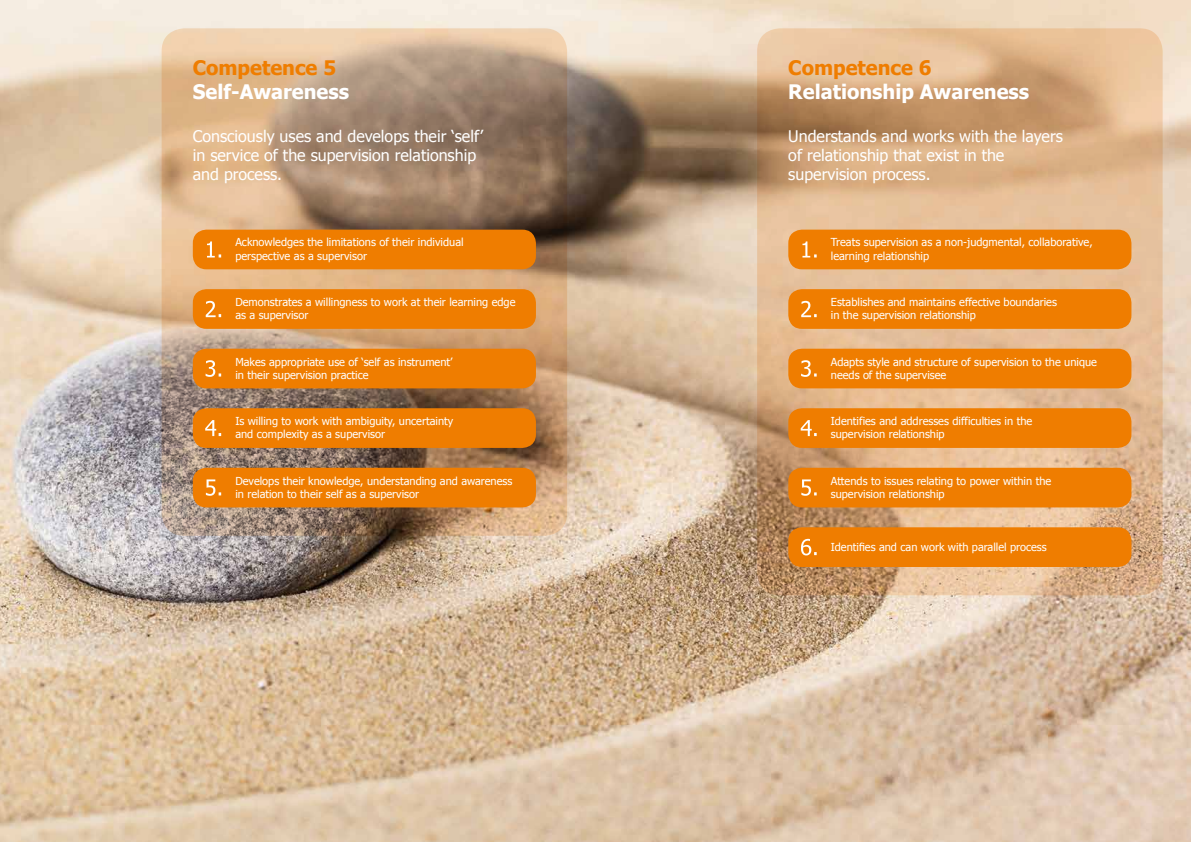
<style>
.page{position:relative;width:1191px;height:842px;background:#fff}
.page>*{position:absolute;margin:0;border:0;box-sizing:border-box;transform-origin:0 0}
.t1{font:700 20px "Tahoma";color:#fff}
.t2{font:700 20px "Tahoma";color:#ef7d00}
.t3{font:16px/19.2px "Tahoma";color:#fff}
.t4{font:11px/13.2px "Tahoma";color:#fff}
</style>
<div class="page">
<img style="left:0;top:0;width:1191px;height:842px">
<svg style="left:757px;top:28px;width:405px;height:567px"></svg>
<svg style="left:162px;top:28px;width:405px;height:508px"></svg>
<div style="left:193px;top:230px;width:343px;height:39px;background:#ef7d00;border-radius:14px"></div>
<svg style="left:207px;top:241px;width:14px;height:16px"></svg>
<div style="left:193px;top:349px;width:343px;height:39px;background:#ef7d00;border-radius:14px"></div>
<svg style="left:206px;top:360px;width:15px;height:17px"></svg>
<div style="left:193px;top:289px;width:343px;height:40px;background:#ef7d00;border-radius:14px"></div>
<svg style="left:206px;top:301px;width:15px;height:16px"></svg>
<div style="left:193px;top:468px;width:343px;height:39px;background:#ef7d00;border-radius:14px"></div>
<svg style="left:206px;top:479px;width:15px;height:17px"></svg>
<div style="left:193px;top:408px;width:343px;height:40px;background:#ef7d00;border-radius:14px"></div>
<svg style="left:205px;top:420px;width:16px;height:16px"></svg>
<div style="left:788px;top:230px;width:343px;height:39px;background:#ef7d00;border-radius:14px"></div>
<div style="left:788px;top:289px;width:343px;height:40px;background:#ef7d00;border-radius:14px"></div>
<div style="left:788px;top:349px;width:343px;height:39px;background:#ef7d00;border-radius:14px"></div>
<div style="left:788px;top:408px;width:343px;height:40px;background:#ef7d00;border-radius:14px"></div>
<div style="left:788px;top:468px;width:343px;height:39px;background:#ef7d00;border-radius:14px"></div>
<div style="left:788px;top:527px;width:343px;height:40px;background:#ef7d00;border-radius:14px"></div>
<svg style="left:802px;top:241px;width:14px;height:16px"></svg>
<svg style="left:800px;top:420px;width:16px;height:16px"></svg>
<svg style="left:801px;top:360px;width:15px;height:17px"></svg>
<svg style="left:801px;top:301px;width:15px;height:16px"></svg>
<svg style="left:801px;top:539px;width:15px;height:16px"></svg>
<svg style="left:801px;top:479px;width:15px;height:17px"></svg>
<h1 class="t2" style="left:193px;top:54px;width:145px">Competence 5</h1>
<h1 class="t1" style="left:193px;top:78px;width:158px">Self-Awareness</h1>
<h2 class="t3" style="left:193px;top:126px;width:292px">Consciously uses and develops their ‘self’ in service of the supervision relationship and process.</h2>
<p class="t4" style="left:235px;top:235px;width:230px">Acknowledges the limitations of their individual perspective as a supervisor</p>
<p class="t4" style="left:235px;top:295px;width:282px">Demonstrates a willingness to work at their learning edge as a supervisor</p>
<p class="t4" style="left:235px;top:354px;width:219px">Makes appropriate use of ‘self as instrument’ in their supervision practice</p>
<p class="t4" style="left:235px;top:414px;width:219px">Is willing to work with ambiguity, uncertainty and complexity as a supervisor</p>
<p class="t4" style="left:235px;top:473px;width:278px">Develops their knowledge, understanding and awareness in relation to their self as a supervisor</p>
<h1 class="t2" style="left:788px;top:54px;width:145px">Competence 6</h1>
<h1 class="t1" style="left:788px;top:78px;width:242px">Relationship Awareness</h1>
<h2 class="t3" style="left:788px;top:126px;width:276px">Understands and works with the layers of relationship that exist in the supervision process.</h2>
<p class="t4" style="left:831px;top:235px;width:263px">Treats supervision as a non-judgmental, collaborative, learning relationship</p>
<p class="t4" style="left:831px;top:295px;width:228px">Establishes and maintains effective boundaries in the supervision relationship</p>
<p class="t4" style="left:831px;top:354px;width:268px">Adapts style and structure of supervision to the unique needs of the supervisee</p>
<p class="t4" style="left:831px;top:414px;width:203px">Identifies and addresses difficulties in the supervision relationship</p>
<p class="t4" style="left:831px;top:473px;width:222px">Attends to issues relating to power within the supervision relationship</p>
<p class="t4" style="left:831px;top:540px;width:217px">Identifies and can work with parallel process</p>
</div>
